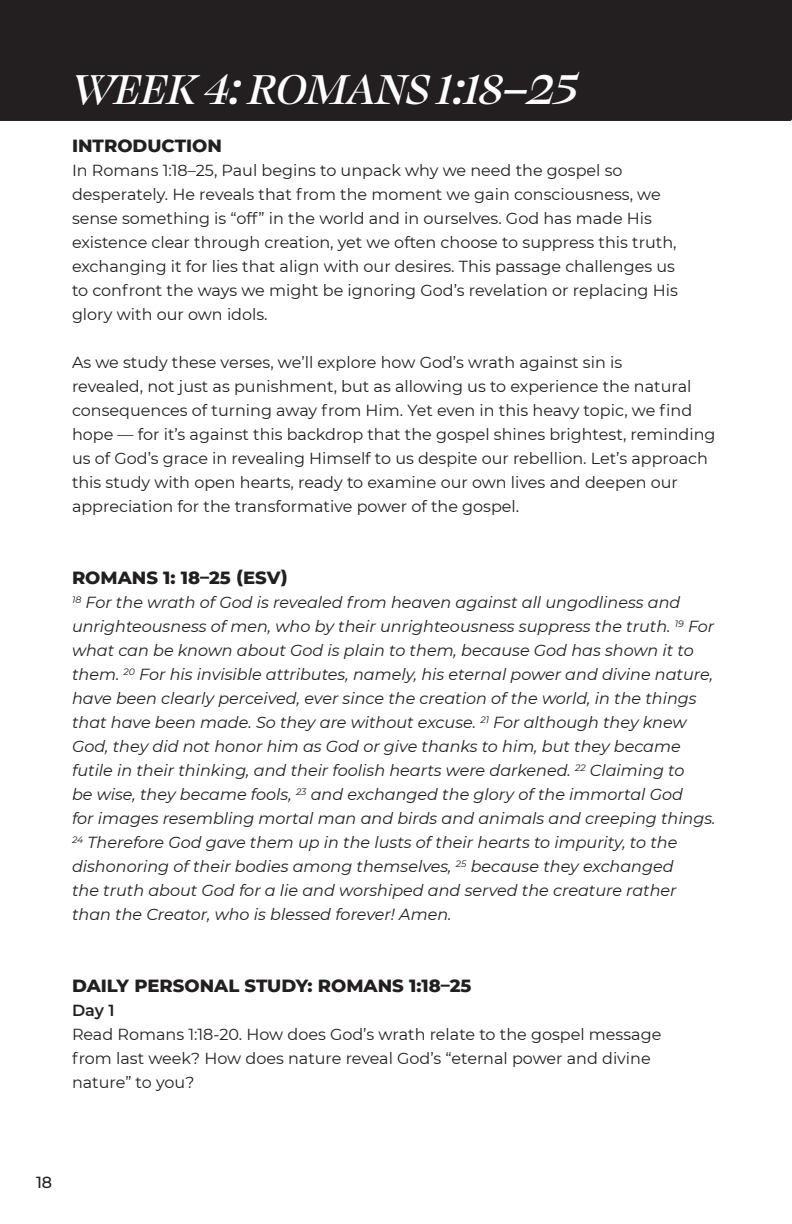
<style>
.page{position:relative;width:792px;height:1224px;background:#fff}
.page>*{position:absolute;margin:0;border:0;box-sizing:border-box;transform-origin:0 0}
.t1{font:italic 500 48px "Swear Display";color:#fff}
.t2{font:800 18px "Montserrat";color:#231f20}
.t3{font:16px/24px "Montserrat";color:#231f20}
.t4{font:italic 16px/24px "Montserrat";color:#231f20}
.t5{font:600 16px "Montserrat";color:#231f20}
.t6{font:500 16px "Montserrat";color:#231f20}
</style>
<div class="page">
<div style="left:0;top:0;width:792px;height:121px;background:#231f20"></div>
<p class="t1" style="left:72px;top:59px;width:507px">WEEK 4: ROMANS 1:18–25</p>
<p class="t2" style="left:72px;top:133px;width:152px">INTRODUCTION</p>
<p class="t3" style="left:72px;top:158px;width:590px">In Romans 1:18–25, Paul begins to unpack why we need the gospel so desperately. He reveals that from the moment we gain consciousness, we</p>
<p class="t3" style="left:72px;top:206px;width:606px">sense something is “off” in the world and in ourselves. God has made His existence clear through creation, yet we often choose to suppress this truth, exchanging it for lies that align with our desires. This passage challenges us</p>
<p class="t3" style="left:72px;top:278px;width:607px">to confront the ways we might be ignoring God’s revelation or replacing His glory with our own idols.</p>
<p class="t3" style="left:72px;top:350px;width:552px">As we study these verses, we’ll explore how God’s wrath against sin is</p>
<p class="t3" style="left:72px;top:374px;width:645px">revealed, not just as punishment, but as allowing us to experience the natural consequences of turning away from Him. Yet even in this heavy topic, we find hope — for it’s against this backdrop that the gospel shines brightest, reminding us of God’s grace in revealing Himself to us despite our rebellion. Let’s approach this study with open hearts, ready to examine our own lives and deepen our appreciation for the transformative power of the gospel.</p>
<p class="t2" style="left:72px;top:565px;width:217px">ROMANS 1: 18–25 (ESV)</p>
<p class="t4" style="left:72px;top:590px;width:644px"><sup>18</sup> For the wrath of God is revealed from heaven against all ungodliness and unrighteousness of men, who by their unrighteousness suppress the truth. <sup>19</sup> For what can be known about God is plain to them, because God has shown it to them. <sup>20</sup> For his invisible attributes, namely, his eternal power and divine nature, have been clearly perceived, ever since the creation of the world, in the things that have been made. So they are without excuse. <sup>21</sup> For although they knew God, they did not honor him as God or give thanks to him, but they became futile in their thinking, and their foolish hearts were darkened. <sup>22</sup> Claiming to</p>
<p class="t4" style="left:72px;top:782px;width:612px">be wise, they became fools, <sup>23</sup> and exchanged the glory of the immortal God</p>
<p class="t4" style="left:72px;top:806px;width:645px">for images resembling mortal man and birds and animals and creeping things.<br><sup>24</sup> Therefore God gave them up in the lusts of their hearts to impurity, to the dishonoring of their bodies among themselves, <sup>25</sup> because they exchanged</p>
<p class="t4" style="left:72px;top:878px;width:606px">the truth about God for a lie and worshiped and served the creature rather</p>
<p class="t4" style="left:72px;top:902px;width:381px">than the Creator, who is blessed forever! Amen.</p>
<p class="t2" style="left:72px;top:973px;width:401px">DAILY PERSONAL STUDY: ROMANS 1:18–25</p>
<p class="t5" style="left:72px;top:999px;width:44px">Day 1</p>
<p class="t3" style="left:72px;top:1022px;width:591px">Read Romans 1:18-20. How does God’s wrath relate to the gospel message</p>
<p class="t3" style="left:72px;top:1046px;width:580px">from last week? How does nature reveal God’s “eternal power and divine</p>
<p class="t3" style="left:72px;top:1070px;width:124px">nature” to you?</p>
<p class="t6" style="left:36px;top:1171px;width:18px">18</p>
</div>
